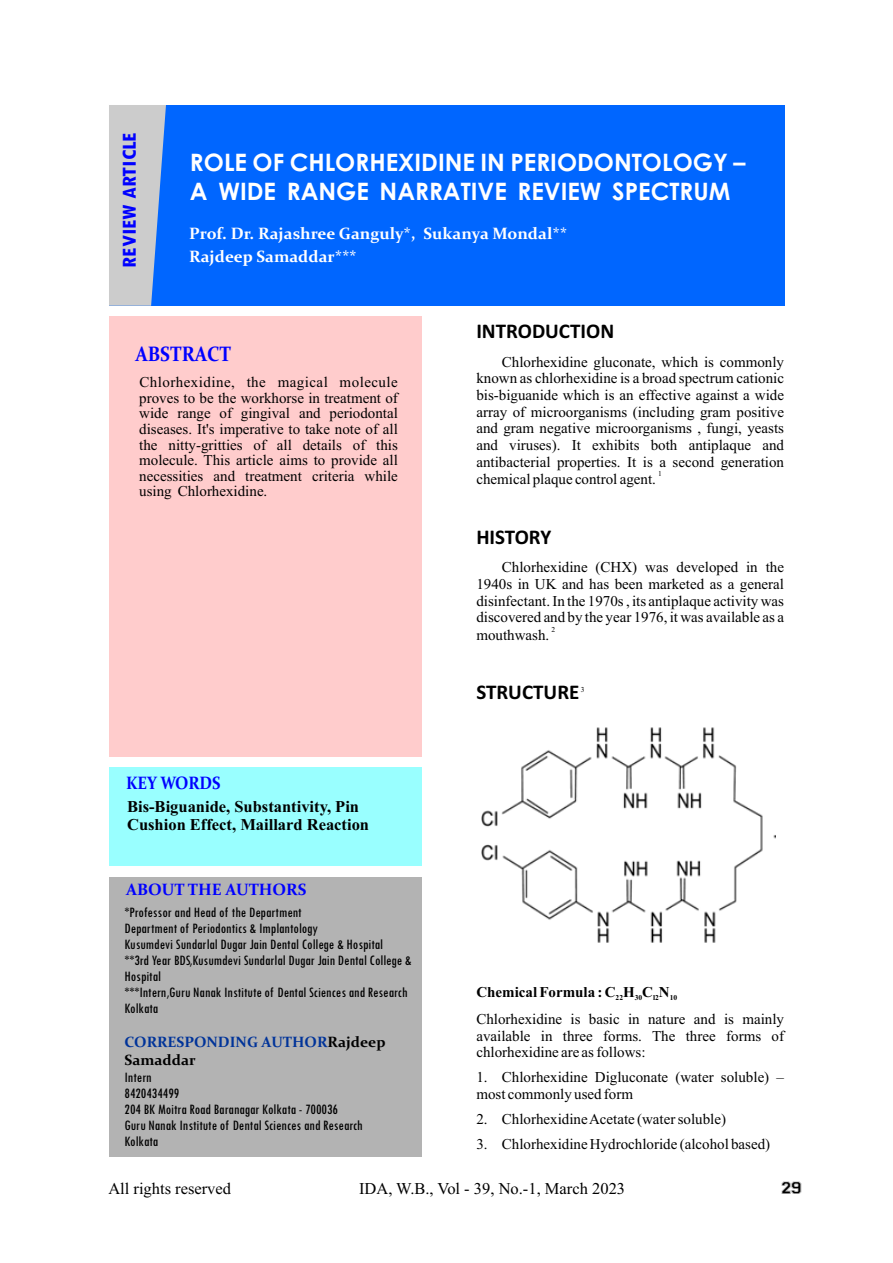
<style>
.page{position:relative;width:893px;height:1263px;background:#fff}
.page>*{position:absolute;margin:0;border:0;box-sizing:border-box;transform-origin:0 0}
.t1{font:700 24px/29.1px "Century Gothic";color:#fff}
.t2{font:700 21px "Calibri";color:#000}
.t3{font:700 condensed 21px "Tw Cen";color:#00f;scale:1.12 1}
.t4{font:700 21px "Constantia";color:#00f;scale:.89 1}
.t5{font:700 18px "Constantia";letter-spacing:-.01em;color:#00f;scale:.89 1}
.t6{font:700 16.5px/18.3px "Times New Roman";color:#000}
.t7{font:700 16.5px/23.4px "Constantia";color:#fff}
.t8{font:16.5px "Times New Roman";color:#000}
.t9{font:700 16.5px "Constantia";color:#00f}
.t10{font:15px/16.6px "Times New Roman";color:#000;text-align:justify}
.t11{font:condensed 15px/16px "Tw Cen";color:#000}
.t12{font:700 15px/18.3px "Constantia";color:#039}
.t13{font:15px "Collegiate";color:#000}
.t14{font:7.5px "Times New Roman";color:#000}
.s1{color:#000}
.s2{font-weight:700}
</style>
<div class="page">
<div style="left:109px;top:105px;width:675px;height:201px;background:#06f"></div>
<div style="left:109px;top:316px;width:313px;height:440px;background:#fcc"></div>
<div style="left:109px;top:767px;width:313px;height:98px;background:#9ff"></div>
<div style="left:109px;top:876px;width:313px;height:280px;background:#b3b3b3"></div>
<svg style="left:109px;top:105px;width:57px;height:201px;background:#b1bed2"></svg>
<img style="left:481px;top:727px;width:295px;height:216px">
<h2 class="t3" style="left:122px;top:268px;width:122px;rotate:-90deg">REVIEW ARTICLE</h2>
<h1 class="t1" style="left:190px;top:150px;width:557px">ROLE OF CHLORHEXIDINE IN PERIODONTOLOGY –<br>A WIDE RANGE NARRATIVE REVIEW SPECTRUM</h1>
<p class="t7" style="left:189px;top:223px;width:379px">Prof. Dr. Rajashree Ganguly*, Sukanya Mondal**<br>Rajdeep Samaddar***</p>
<h2 class="t4" style="left:135px;top:345px;width:109px">ABSTRACT</h2>
<p class="t10" style="left:139px;top:376px;width:260px;line-height:15.6px">Chlorhexidine, the magical molecule proves to be the workhorse in treatment of wide range of gingival and periodontal diseases. It's imperative to take note of all the nitty-gritties of all details of this molecule. This article aims to provide all necessities and treatment criteria while using Chlorhexidine.</p>
<p class="t5" style="left:126px;top:776px;width:108px">KEY WORDS</p>
<p class="t6" style="left:127px;top:799px;width:243px">Bis-Biguanide, Substantivity, Pin<br>Cushion Effect, Maillard Reaction</p>
<p class="t9" style="left:126px;top:883px;width:182px">ABOUT THE AUTHORS</p>
<p class="t11" style="left:125px;top:905px;width:289px">*Professor and Head of the Department<br>Department of Periodontics &amp; Implantology<br>Kusumdevi Sundarlal Dugar Jain Dental College &amp; Hospital<br>**3rd Year BDS,Kusumdevi Sundarlal Dugar Jain Dental College &amp; Hospital<br>***Intern,Guru Nanak Institute of Dental Sciences and Research Kolkata</p>
<p class="t12" style="left:125px;top:1034px;width:262px">CORRESPONDING AUTHOR<span class="s1">Rajdeep<br>Samaddar</span></p>
<p class="t11" style="left:125px;top:1070px;width:240px">Intern<br>8420434499<br>204 BK Moitra Road Baranagar Kolkata - 700036<br>Guru Nanak Institute of Dental Sciences and Research<br>Kolkata</p>
<h2 class="t2" style="left:476px;top:323px;width:139px">INTRODUCTION</h2>
<p class="t10" style="left:476px;top:355px;width:309px;text-indent:26px">Chlorhexidine gluconate, which is commonly known as chlorhexidine is a broad spectrum cationic bis-biguanide which is an effective against a wide array of microorganisms (including gram positive and gram negative microorganisms , fungi, yeasts and viruses). It exhibits both antiplaque and antibacterial properties. It is a second generation</p>
<p class="t14" style="left:658px;top:471px;width:5px">1</p>
<p class="t10" style="left:476px;top:472px;width:181px">chemical plaque control agent.</p>
<h2 class="t2" style="left:476px;top:528px;width:76px">HISTORY</h2>
<p class="t10" style="left:476px;top:560px;width:309px;text-indent:26px">Chlorhexidine (CHX) was developed in the 1940s in UK and has been marketed as a general disinfectant. In the 1970s , its antiplaque activity was discovered and by the year 1976, it was available as a</p>
<p class="t14" style="left:551px;top:627px;width:5px">2</p>
<p class="t10" style="left:476px;top:628px;width:74px">mouthwash.</p>
<h2 class="t2" style="left:476px;top:684px;width:105px">STRUCTURE</h2>
<p class="t14" style="left:581px;top:687px;width:5px">3</p>
<p class="t10" style="left:476px;top:980px;width:309px;line-height:27px"><span class="s2">Chemical Formula : C</span><sub>22</sub><span class="s2">H</span><sub>30</sub><span class="s2">C</span><sub>l2</sub><span class="s2">N</span><sub>10<br></sub>Chlorhexidine is basic in nature and is mainly</p>
<p class="t10" style="left:476px;top:1029px;width:309px">available in three forms. The three forms of chlorhexidine are as follows:</p>
<p class="t10" style="left:476px;top:1070px;width:309px">1. Chlorhexidine Digluconate (water soluble) – most commonly used form</p>
<p class="t10" style="left:476px;top:1112px;width:251px">2. Chlorhexidine Acetate (water soluble)</p>
<p class="t10" style="left:476px;top:1137px;width:295px">3. Chlorhexidine Hydrochloride (alcohol based)</p>
<p class="t8" style="left:108px;top:1183px;width:124px">All rights reserved</p>
<p class="t8" style="left:359px;top:1183px;width:268px">IDA, W.B., Vol - 39, No.-1, March 2023</p>
<p class="t13" style="left:782px;top:1180px;width:22px">29</p>
</div>
